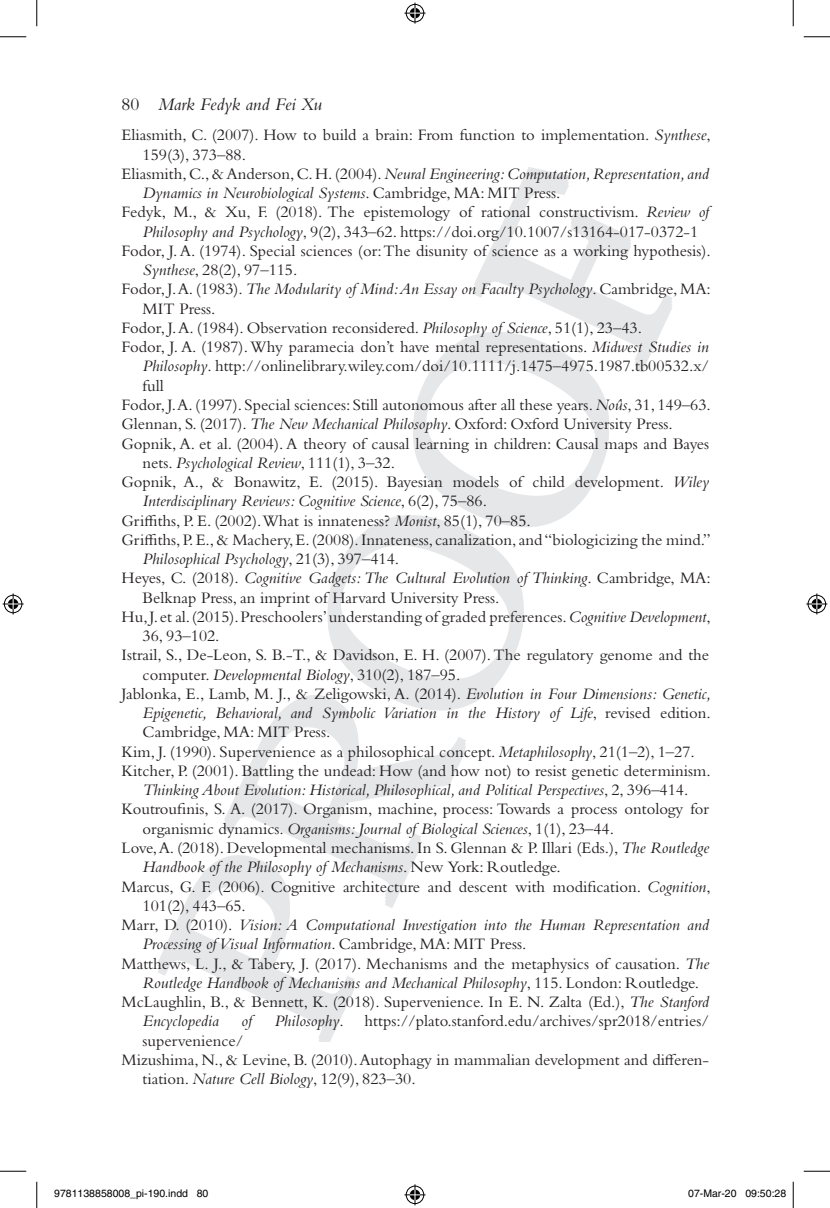
<style>
.page{position:relative;width:830px;height:1208px;background:#fff}
.page>*{position:absolute;margin:0;border:0;box-sizing:border-box;transform-origin:0 0}
.t1{font:italic 18.38px "Bembo Std";color:#231f20}
.t2{font:16.62px "Bembo Std";color:#231f20}
.t3{font:italic 16.62px "Bembo Std";color:#231f20}
.t4{font:10.5px "Helvetica";color:#000}
.s1{font-style:normal}
.s2{font-style:italic}
</style>
<div class="page">
<svg style="left:158px;top:858px;width:196px;height:183px"></svg>
<svg style="left:224px;top:695px;width:242px;height:203px"></svg>
<svg style="left:324px;top:167px;width:348px;height:546px"></svg>
<svg style="left:0;top:36px;width:26px;height:1px"></svg>
<svg style="left:803px;top:36px;width:27px;height:1px"></svg>
<svg style="left:0;top:1170px;width:26px;height:1px"></svg>
<svg style="left:803px;top:1170px;width:27px;height:1px"></svg>
<svg style="left:36px;top:0;width:1px;height:26px"></svg>
<svg style="left:36px;top:1181px;width:1px;height:27px"></svg>
<svg style="left:792px;top:0;width:1px;height:26px"></svg>
<svg style="left:792px;top:1181px;width:1px;height:27px"></svg>
<svg style="left:404px;top:3px;width:21px;height:21px"></svg>
<svg style="left:404px;top:1184px;width:21px;height:21px"></svg>
<svg style="left:3px;top:593px;width:21px;height:21px"></svg>
<svg style="left:806px;top:593px;width:21px;height:21px"></svg>
<div style="left:203px;top:1189px;width:5px;height:9px;border:1px solid #fff;border-radius:50%"></div>
<div style="left:688px;top:1189px;width:6px;height:9px;border:1px solid #fff;border-radius:50%"></div>
<svg style="left:689px;top:1189px;width:5px;height:9px"></svg>
<div style="left:730px;top:1189px;width:6px;height:9px;border:1px solid #fff;border-radius:50%"></div>
<div style="left:745px;top:1189px;width:6px;height:9px;border:1px solid #fff;border-radius:50%"></div>
<svg style="left:746px;top:1189px;width:5px;height:9px"></svg>
<p class="t1" style="left:122px;top:94px;width:202px"><span class="s1">80</span> Mark Fedyk and Fei Xu</p>
<p class="t2" style="left:122px;top:125px;width:590px">Eliasmith, C. (2007). How to build a brain: From function to implementation. <span class="s2">Synthese</span>,</p>
<p class="t2" style="left:143px;top:145px;width:105px">159(3), 373–88.</p>
<p class="t3" style="left:122px;top:164px;width:589px"><span class="s1">Eliasmith, C., &amp; Anderson, C. H. (2004).</span> Neural Engineering: Computation, Representation, and</p>
<p class="t3" style="left:143px;top:183px;width:419px">Dynamics in Neurobiological Systems<span class="s1">. Cambridge, MA: MIT Press.</span></p>
<p class="t2" style="left:122px;top:202px;width:589px">Fedyk, M., &amp; Xu, F. (2018). The epistemology of rational constructivism. <span class="s2">Review of</span></p>
<p class="t2" style="left:143px;top:222px;width:557px"><span class="s2">Philosophy and Psychology</span>, 9(2), 343–62. https://doi.org/10.1007/s13164-017-0372-1</p>
<p class="t2" style="left:122px;top:241px;width:590px">Fodor, J. A. (1974). Special sciences (or: The disunity of science as a working hypothesis).</p>
<p class="t2" style="left:143px;top:260px;width:156px"><span class="s2">Synthese</span>, 28(2), 97–115.</p>
<p class="t3" style="left:122px;top:279px;width:590px"><span class="s1">Fodor, J. A. (1983).</span> The Modularity of Mind: An Essay on Faculty Psychology<span class="s1">. Cambridge, MA:</span></p>
<p class="t2" style="left:143px;top:299px;width:74px">MIT Press.</p>
<p class="t2" style="left:122px;top:318px;width:522px">Fodor, J. A. (1984). Observation reconsidered. <span class="s2">Philosophy of Science</span>, 51(1), 23–43.</p>
<p class="t2" style="left:122px;top:337px;width:589px">Fodor, J. A. (1987). Why paramecia don’t have mental representations. <span class="s2">Midwest Studies in</span></p>
<p class="t2" style="left:143px;top:356px;width:568px"><span class="s2">Philosophy</span>. http://onlinelibrary.wiley.com/doi/10.1111/j.1475–4975.1987.tb00532.x/</p>
<p class="t2" style="left:143px;top:376px;width:23px">full</p>
<p class="t2" style="left:122px;top:395px;width:590px">Fodor, J. A. (1997). Special sciences: Still autonomous after all these years. <span class="s2">Noûs</span>, 31, 149–63.</p>
<p class="t2" style="left:122px;top:414px;width:552px">Glennan, S. (2017). <span class="s2">The New Mechanical Philosophy</span>. Oxford: Oxford University Press.</p>
<p class="t2" style="left:122px;top:433px;width:589px">Gopnik, A. et al. (2004). A theory of causal learning in children: Causal maps and Bayes</p>
<p class="t3" style="left:143px;top:453px;width:254px"><span class="s1">nets.</span> Psychological Review<span class="s1">, 111(1), 3–32.</span></p>
<p class="t2" style="left:122px;top:472px;width:589px">Gopnik, A., &amp; Bonawitz, E. (2015). Bayesian models of child development. <span class="s2">Wiley</span></p>
<p class="t3" style="left:143px;top:491px;width:346px">Interdisciplinary Reviews: Cognitive Science<span class="s1">, 6(2), 75–86.</span></p>
<p class="t2" style="left:122px;top:510px;width:410px">Griffiths, P. E. (2002).What is innateness? <span class="s2">Monist</span>, 85(1), 70–85.</p>
<p class="t2" style="left:122px;top:530px;width:590px">Griffiths, P. E., &amp; Machery, E. (2008). Innateness, canalization, and “biologicizing the mind.”</p>
<p class="t3" style="left:143px;top:549px;width:258px">Philosophical Psychology<span class="s1">, 21(3), 397–414.</span></p>
<p class="t3" style="left:122px;top:568px;width:590px"><span class="s1">Heyes, C. (2018).</span> Cognitive Gadgets: The Cultural Evolution of Thinking<span class="s1">. Cambridge, MA:</span></p>
<p class="t2" style="left:143px;top:587px;width:358px">Belknap Press, an imprint of Harvard University Press.</p>
<p class="t2" style="left:122px;top:607px;width:590px">Hu, J. et al. (2015). Preschoolers’ understanding of graded preferences. <span class="s2">Cognitive Development</span>,</p>
<p class="t2" style="left:143px;top:626px;width:78px">36, 93–102.</p>
<p class="t2" style="left:122px;top:645px;width:589px">Istrail, S., De-Leon, S. B.-T., &amp; Davidson, E. H. (2007). The regulatory genome and the</p>
<p class="t2" style="left:143px;top:664px;width:319px">computer. <span class="s2">Developmental Biology</span>, 310(2), 187–95.</p>
<p class="t2" style="left:122px;top:684px;width:590px">Jablonka, E., Lamb, M. J., &amp; Zeligowski, A. (2014). <span class="s2">Evolution in Four Dimensions: Genetic,</span></p>
<p class="t3" style="left:143px;top:703px;width:569px">Epigenetic, Behavioral, and Symbolic Variation in the History of Life<span class="s1">, revised edition.</span></p>
<p class="t2" style="left:143px;top:722px;width:189px">Cambridge, MA: MIT Press.</p>
<p class="t2" style="left:122px;top:741px;width:574px">Kim, J. (1990). Supervenience as a philosophical concept. <span class="s2">Metaphilosophy</span>, 21(1–2), 1–27.</p>
<p class="t2" style="left:122px;top:761px;width:590px">Kitcher, P. (2001). Battling the undead: How (and how not) to resist genetic determinism.</p>
<p class="t3" style="left:143px;top:780px;width:547px">Thinking About Evolution: Historical, Philosophical, and Political Perspectives<span class="s1">, 2, 396–414.</span></p>
<p class="t2" style="left:122px;top:799px;width:589px">Koutroufinis, S. A. (2017). Organism, machine, process: Towards a process ontology for</p>
<p class="t3" style="left:143px;top:818px;width:473px"><span class="s1">organismic dynamics.</span> Organisms: Journal of Biological Sciences<span class="s1">, 1(1), 23–44.</span></p>
<p class="t2" style="left:122px;top:838px;width:589px">Love, A. (2018). Developmental mechanisms. In S. Glennan &amp; P. Illari (Eds.), <span class="s2">The Routledge</span></p>
<p class="t3" style="left:143px;top:857px;width:420px">Handbook of the Philosophy of Mechanisms<span class="s1">. New York: Routledge.</span></p>
<p class="t2" style="left:122px;top:876px;width:590px">Marcus, G. F. (2006). Cognitive architecture and descent with modification. <span class="s2">Cognition</span>,</p>
<p class="t2" style="left:143px;top:895px;width:105px">101(2), 443–65.</p>
<p class="t3" style="left:122px;top:915px;width:589px"><span class="s1">Marr, D. (2010).</span> Vision: A Computational Investigation into the Human Representation and</p>
<p class="t3" style="left:143px;top:934px;width:385px">Processing of Visual Information<span class="s1">. Cambridge, MA: MIT Press.</span></p>
<p class="t2" style="left:122px;top:953px;width:589px">Matthews, L. J., &amp; Tabery, J. (2017). Mechanisms and the metaphysics of causation. <span class="s2">The</span></p>
<p class="t3" style="left:143px;top:972px;width:558px">Routledge Handbook of Mechanisms and Mechanical Philosophy<span class="s1">, 115. London: Routledge.</span></p>
<p class="t2" style="left:122px;top:992px;width:589px">McLaughlin, B., &amp; Bennett, K. (2018). Supervenience. In E. N. Zalta (Ed.), <span class="s2">The Stanford</span></p>
<p class="t3" style="left:143px;top:1011px;width:78px">Encyclopedia</p>
<p class="t3" style="left:241px;top:1011px;width:12px">of</p>
<p class="t3" style="left:274px;top:1011px;width:71px">Philosophy<span class="s1">.</span></p>
<p class="t2" style="left:364px;top:1011px;width:346px">https://plato.stanford.edu/archives/spr2018/entries/</p>
<p class="t2" style="left:143px;top:1030px;width:102px">supervenience/</p>
<p class="t2" style="left:122px;top:1050px;width:589px">Mizushima, N., &amp; Levine, B. (2010). Autophagy in mammalian development and differen-</p>
<p class="t2" style="left:143px;top:1069px;width:274px">tiation. <span class="s2">Nature Cell Biology</span>, 12(9), 823–30.</p>
<p class="t4" style="left:54px;top:1187px;width:156px">9781138858008_pi-190.indd 80</p>
<p class="t4" style="left:688px;top:1187px;width:100px">07-Mar-20 09:50:28</p>
</div>
